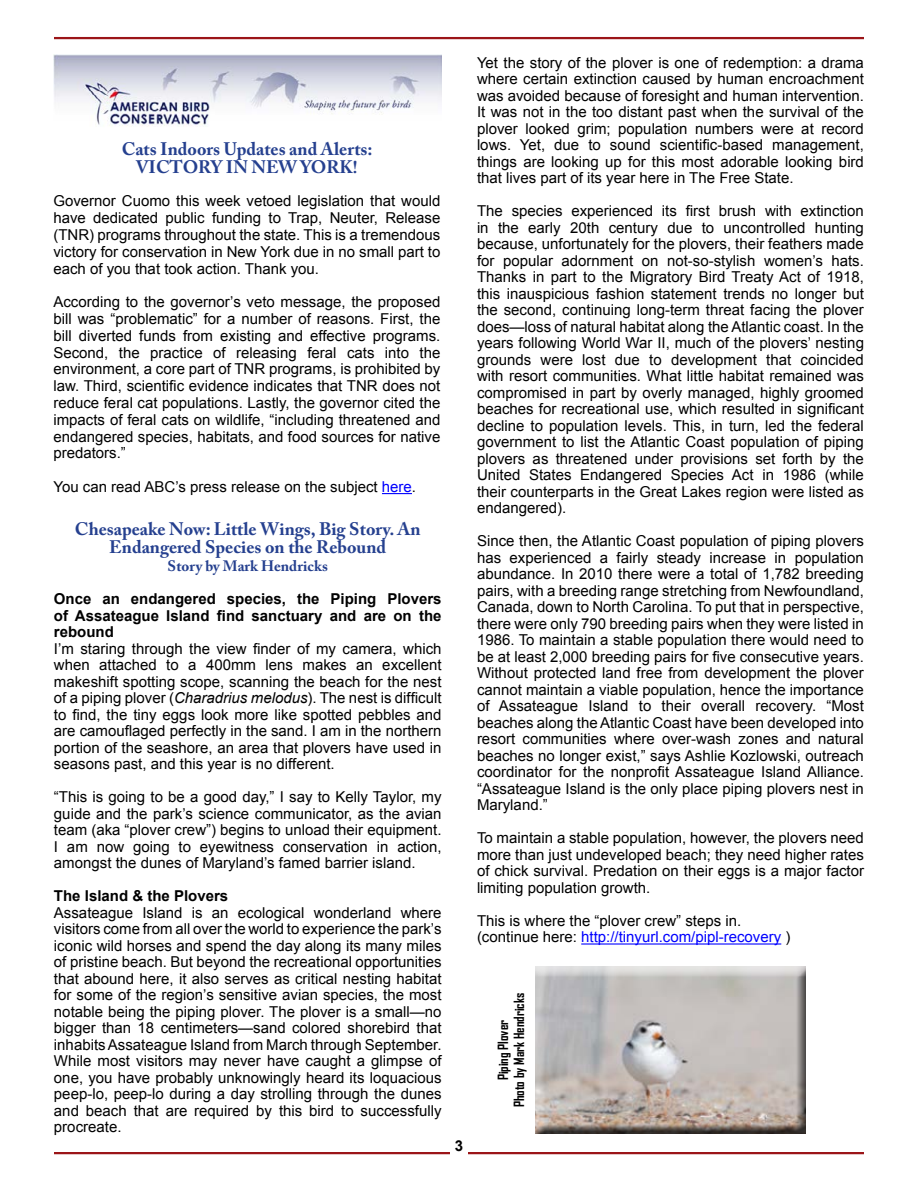
<style>
.page{position:relative;width:918px;height:1188px;background:#fff}
.page>*{position:absolute;margin:0;border:0;box-sizing:border-box;transform-origin:0 0}
.t1{font:700 18px/17.1px "Adobe Caslon Pro";color:#25408f;text-align:center}
.t2{font:15px/16.5px "Arial";color:#000;text-align:justify}
.t3{font:700 15px/16.5px "Arial";color:#000;text-align:justify}
.t4{font:700 15px "Adobe Caslon Pro";color:#25408f}
.t5{font:700 13.5px/16.2px "Agency FB";color:#000;text-align:center}
.s1{color:#00f}
.s2{font-style:italic}
</style>
<div class="page">
<hr style="left:54px;top:37px;width:810px;height:2px;background:#9b1518">
<hr style="left:54px;top:1152px;width:396px;height:2px;background:#9b1518">
<hr style="left:468px;top:1152px;width:396px;height:2px;background:#9b1518">
<hr style="left:382px;top:493px;width:30px;height:1px;background:#00f">
<img style="left:54px;top:54px;width:388px;height:73px">
<hr style="left:581px;top:943px;width:200px;height:2px;background:#00f">
<div style="left:529px;top:959px;width:288px;height:176px;background:#000;opacity:.75"></div>
<p class="t1" style="left:122px;top:141px;width:252px">Cats Indoors Updates and Alerts:<br>VICTORY IN NEW YORK!</p>
<p class="t2" style="left:53px;top:193px;width:389px">Governor Cuomo this week vetoed legislation that would have dedicated public funding to Trap, Neuter, Release (TNR) programs throughout the state. This is a tremendous victory for conservation in New York due in no small part to each of you that took action. Thank you.</p>
<p class="t2" style="left:53px;top:294px;width:389px">According to the governor’s veto message, the proposed bill was “problematic” for a number of reasons. First, the bill diverted funds from existing and effective programs.<br>Second, the practice of releasing feral cats into the environment, a core part of TNR programs, is prohibited by law. Third, scientific evidence indicates that TNR does not reduce feral cat populations. Lastly, the governor cited the impacts of feral cats on wildlife, “including threatened and endangered species, habitats, and food sources for native predators.”</p>
<p class="t2" style="left:53px;top:479px;width:364px">You can read ABC’s press release on the subject <span class="s1">here</span>.</p>
<p class="t1" style="left:75px;top:520px;width:347px;line-height:18px">Chesapeake Now: Little Wings, Big Story. An<br>Endangered Species on the Rebound</p>
<p class="t4" style="left:168px;top:557px;width:162px">Story by Mark Hendricks</p>
<p class="t3" style="left:54px;top:591px;width:389px">Once an endangered species, the Piping Plovers of Assateague Island find sanctuary and are on the rebound</p>
<p class="t2" style="left:54px;top:641px;width:389px">I’m staring through the view finder of my camera, which when attached to a 400mm lens makes an excellent makeshift spotting scope, scanning the beach for the nest of a piping plover (<span class="s2">Charadrius melodus</span>). The nest is difficult to find, the tiny eggs look more like spotted pebbles and are camouflaged perfectly in the sand. I am in the northern portion of the seashore, an area that plovers have used in seasons past, and this year is no different.</p>
<p class="t2" style="left:54px;top:789px;width:389px">“This is going to be a good day,” I say to Kelly Taylor, my guide and the park’s science communicator, as the avian team (aka “plover crew”) begins to unload their equipment.<br>I am now going to eyewitness conservation in action, amongst the dunes of Maryland’s famed barrier island.</p>
<p class="t3" style="left:54px;top:888px;width:176px">The Island &amp; the Plovers</p>
<p class="t2" style="left:54px;top:905px;width:389px">Assateague Island is an ecological wonderland where visitors come from all over the world to experience the park’s iconic wild horses and spend the day along its many miles of pristine beach. But beyond the recreational opportunities that abound here, it also serves as critical nesting habitat for some of the region’s sensitive avian species, the most notable being the piping plover. The plover is a small—no bigger than 18 centimeters—sand colored shorebird that inhabits Assateague Island from March through September.<br>While most visitors may never have caught a glimpse of one, you have probably unknowingly heard its loquacious peep-lo, peep-lo during a day strolling through the dunes and beach that are required by this bird to successfully procreate.</p>
<p class="t3" style="left:455px;top:1138px;width:10px">3</p>
<p class="t2" style="left:477px;top:55px;width:389px">Yet the story of the plover is one of redemption: a drama where certain extinction caused by human encroachment was avoided because of foresight and human intervention.<br>It was not in the too distant past when the survival of the plover looked grim; population numbers were at record lows. Yet, due to sound scientific-based management, things are looking up for this most adorable looking bird that lives part of its year here in The Free State.</p>
<p class="t2" style="left:477px;top:203px;width:389px">The species experienced its first brush with extinction in the early 20th century due to uncontrolled hunting because, unfortunately for the plovers, their feathers made for popular adornment on not-so-stylish women’s hats.<br>Thanks in part to the Migratory Bird Treaty Act of 1918, this inauspicious fashion statement trends no longer but the second, continuing long-term threat facing the plover does—loss of natural habitat along the Atlantic coast. In the years following World War II, much of the plovers’ nesting grounds were lost due to development that coincided with resort communities. What little habitat remained was compromised in part by overly managed, highly groomed beaches for recreational use, which resulted in significant decline to population levels. This, in turn, led the federal government to list the Atlantic Coast population of piping plovers as threatened under provisions set forth by the United States Endangered Species Act in 1986 (while their counterparts in the Great Lakes region were listed as endangered).</p>
<p class="t2" style="left:477px;top:533px;width:389px">Since then, the Atlantic Coast population of piping plovers has experienced a fairly steady increase in population abundance. In 2010 there were a total of 1,782 breeding pairs, with a breeding range stretching from Newfoundland, Canada, down to North Carolina. To put that in perspective, there were only 790 breeding pairs when they were listed in 1986. To maintain a stable population there would need to be at least 2,000 breeding pairs for five consecutive years.<br>Without protected land free from development the plover cannot maintain a viable population, hence the importance of Assateague Island to their overall recovery. “Most beaches along the Atlantic Coast have been developed into resort communities where over-wash zones and natural beaches no longer exist,” says Ashlie Kozlowski, outreach coordinator for the nonprofit Assateague Island Alliance. “Assateague Island is the only place piping plovers nest in Maryland.”</p>
<p class="t2" style="left:477px;top:830px;width:389px">To maintain a stable population, however, the plovers need more than just undeveloped beach; they need higher rates of chick survival. Predation on their eggs is a major factor limiting population growth.</p>
<p class="t2" style="left:477px;top:913px;width:315px">This is where the “plover crew” steps in. (continue here: <span class="s1">http://tinyurl.com/pipl-recovery</span> )</p>
<p class="t5" style="left:495px;top:1107px;width:116px;rotate:-90deg">Piping Plover<br>Photo by Mark Hendricks</p>
</div>
